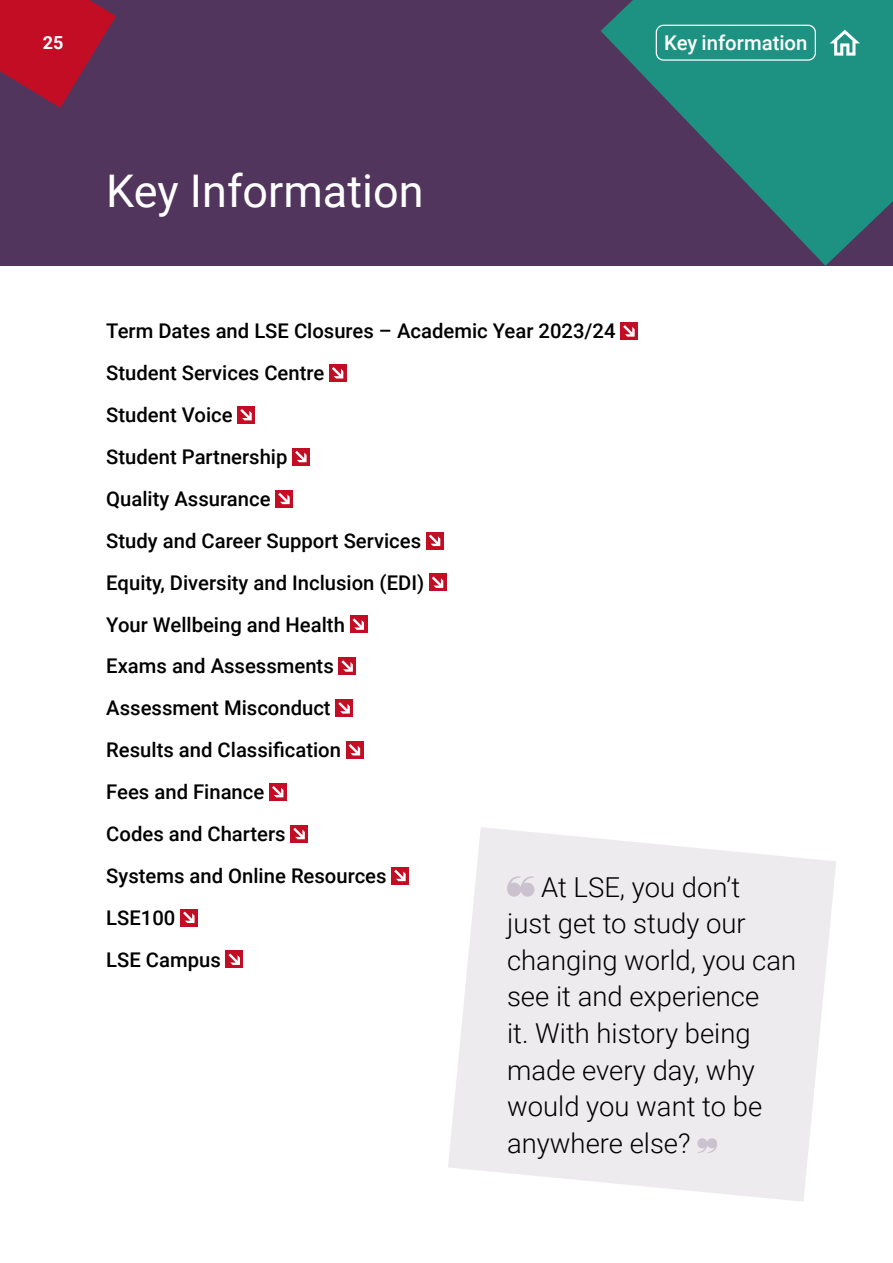
<style>
.page{position:relative;width:893px;height:1263px;background:#fff}
.page>*{position:absolute;margin:0;border:0;box-sizing:border-box;transform-origin:0 0}
.t1{font:45px "Roboto";color:#fff}
.t2{font:300 27.45px/36.6px "Roboto";color:#000}
.t3{font:500 20.4px "Roboto";color:#fff}
.t4{font:500 20.25px/41.8px "Roboto";color:#000}
.t5{font:700 18px "Roboto";color:#fff}
</style>
<div class="page">
<div style="left:0;top:0;width:893px;height:266px;background:#52355d"></div>
<svg style="left:601px;top:0;width:292px;height:266px;fill:#1e9282"></svg>
<svg style="left:0;top:0;width:116px;height:108px"></svg>
<div style="left:656px;top:25px;width:160px;height:36px;border:1px solid #fff;border-radius:7px"></div>
<svg style="left:830px;top:30px;width:30px;height:26px"></svg>
<div style="left:621px;top:323px;width:17px;height:17px;background:#c30d24"></div>
<svg style="left:623px;top:325px;width:12px;height:12px"></svg>
<svg style="left:329px;top:364px;width:17px;height:17px"></svg>
<svg style="left:332px;top:367px;width:11px;height:11px"></svg>
<div style="left:238px;top:406px;width:17px;height:17px;background:#c30d24"></div>
<svg style="left:240px;top:409px;width:12px;height:11px"></svg>
<div style="left:293px;top:448px;width:17px;height:17px;background:#c30d24"></div>
<svg style="left:295px;top:451px;width:12px;height:11px"></svg>
<div style="left:276px;top:490px;width:17px;height:17px;background:#c30d24"></div>
<svg style="left:278px;top:493px;width:12px;height:11px"></svg>
<div style="left:426px;top:532px;width:17px;height:17px;background:#c30d24"></div>
<svg style="left:429px;top:535px;width:11px;height:11px"></svg>
<div style="left:429px;top:574px;width:17px;height:17px;background:#c30d24"></div>
<svg style="left:432px;top:576px;width:11px;height:12px"></svg>
<div style="left:350px;top:616px;width:17px;height:17px;background:#c30d24"></div>
<svg style="left:353px;top:618px;width:11px;height:12px"></svg>
<div style="left:339px;top:658px;width:17px;height:17px;background:#c30d24"></div>
<svg style="left:341px;top:660px;width:12px;height:12px"></svg>
<div style="left:336px;top:699px;width:17px;height:18px;background:#c30d24"></div>
<svg style="left:338px;top:702px;width:12px;height:12px"></svg>
<svg style="left:346px;top:741px;width:17px;height:17px"></svg>
<svg style="left:349px;top:744px;width:11px;height:11px"></svg>
<svg style="left:269px;top:783px;width:17px;height:17px"></svg>
<svg style="left:272px;top:786px;width:11px;height:11px"></svg>
<div style="left:291px;top:825px;width:17px;height:17px;background:#c30d24"></div>
<svg style="left:293px;top:828px;width:12px;height:11px"></svg>
<div style="left:392px;top:867px;width:17px;height:17px;background:#c30d24"></div>
<svg style="left:394px;top:870px;width:12px;height:11px"></svg>
<div style="left:180px;top:909px;width:18px;height:17px;background:#c30d24"></div>
<svg style="left:183px;top:911px;width:12px;height:12px"></svg>
<div style="left:226px;top:951px;width:17px;height:17px;background:#c30d24"></div>
<svg style="left:228px;top:953px;width:12px;height:12px"></svg>
<svg style="left:448px;top:827px;width:388px;height:375px;fill:#eeebef"></svg>
<svg style="left:507px;top:876px;width:27px;height:20px"></svg>
<svg style="left:697px;top:1138px;width:20px;height:15px"></svg>
<p class="t5" style="left:43px;top:30px;width:22px">25</p>
<p class="t3" style="left:664px;top:29px;width:145px">Key information</p>
<h1 class="t1" style="left:106px;top:159px;width:319px">Key Information</h1>
<p class="t4" style="left:106px;top:309px;width:511px">Term Dates and LSE Closures – Academic Year 2023/24<br>Student Services Centre<br>Student Voice<br>Student Partnership<br>Quality Assurance<br>Study and Career Support Services<br>Equity, Diversity and Inclusion (EDI)<br>Your Wellbeing and Health<br>Exams and Assessments<br>Assessment Misconduct<br>Results and Classification<br>Fees and Finance<br>Codes and Charters<br>Systems and Online Resources<br>LSE100<br>LSE Campus</p>
<h2 class="t2" style="left:507px;top:867px;width:291px;text-indent:34px">At LSE, you don’t<br>just get to study our changing world, you can see it and experience<br>it. With history being made every day, why would you want to be anywhere else?</h2>
</div>
